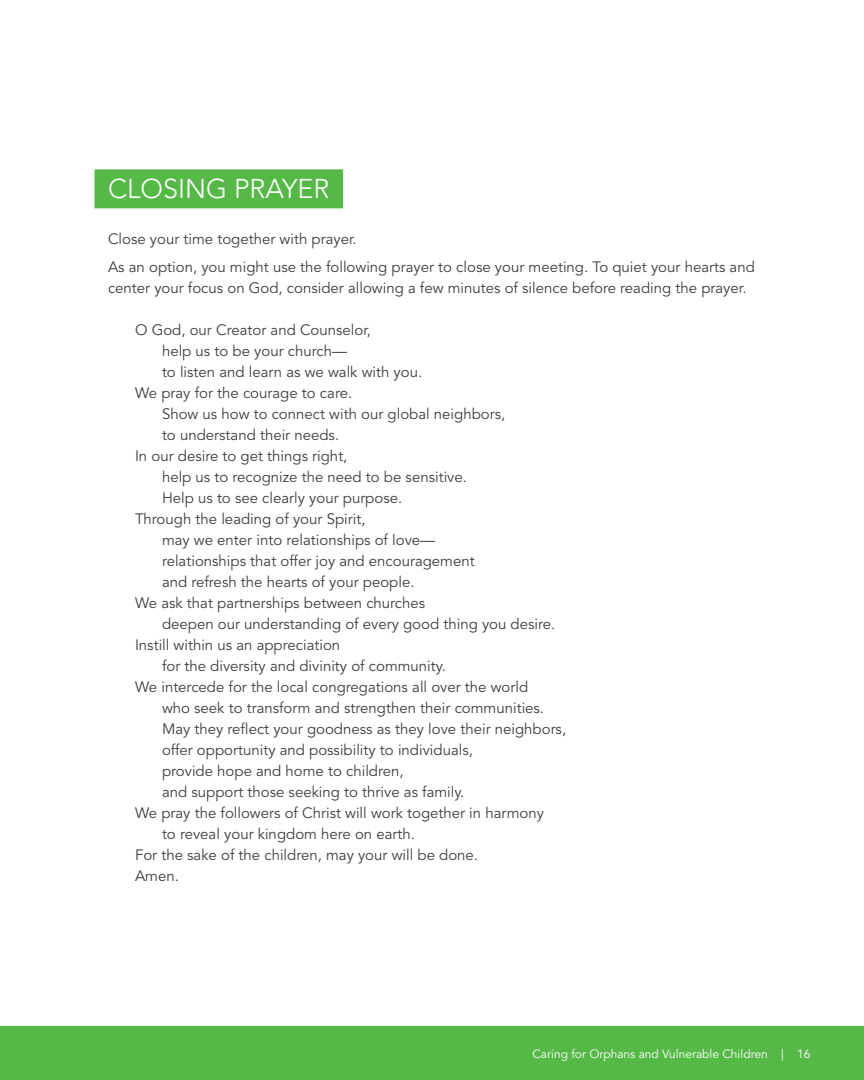
<style>
.page{position:relative;width:864px;height:1080px;background:#fff}
.page>*{position:absolute;margin:0;border:0;box-sizing:border-box;transform-origin:0 0}
.headline_green_block{font:300 27px "Avenir LT Std";color:#fff}
.closing_prayer{font:15px "Avenir LT Std";color:#3e3e3f}
.body_text{font:15px/21px "Avenir LT Std";color:#3e3e3f}
.t1{font:12px "Avenir LT Std";color:#fff}
</style>
<div class="page">
<div style="left:0;top:1026px;width:864px;height:54px;background:#56b947"></div>
<div style="left:94px;top:169px;width:249px;height:39px;background:#56b947"></div>
<p class="headline_green_block" style="left:108px;top:173px;width:223px">CLOSING PRAYER</p>
<p class="body_text" style="left:108px;top:229px;width:250px">Close your time together with prayer.</p>
<p class="body_text" style="left:108px;top:256px;width:648px">As an option, you might use the following prayer to close your meeting. To quiet your hearts and center your focus on God, consider allowing a few minutes of silence before reading the prayer.</p>
<p class="closing_prayer" style="left:135px;top:321px;width:238px">O God, our Creator and Counselor,</p>
<p class="closing_prayer" style="left:162px;top:342px;width:187px">help us to be your church—</p>
<p class="closing_prayer" style="left:162px;top:363px;width:262px">to listen and learn as we walk with you.</p>
<p class="closing_prayer" style="left:135px;top:384px;width:219px">We pray for the courage to care.</p>
<p class="closing_prayer" style="left:162px;top:405px;width:345px">Show us how to connect with our global neighbors,</p>
<p class="closing_prayer" style="left:162px;top:426px;width:179px">to understand their needs.</p>
<p class="closing_prayer" style="left:135px;top:447px;width:214px">In our desire to get things right,</p>
<p class="closing_prayer" style="left:162px;top:468px;width:307px">help us to recognize the need to be sensitive.</p>
<p class="closing_prayer" style="left:162px;top:489px;width:242px">Help us to see clearly your purpose.</p>
<p class="closing_prayer" style="left:135px;top:510px;width:232px">Through the leading of your Spirit,</p>
<p class="closing_prayer" style="left:162px;top:531px;width:275px">may we enter into relationships of love—</p>
<p class="closing_prayer" style="left:162px;top:552px;width:314px">relationships that offer joy and encouragement</p>
<p class="closing_prayer" style="left:162px;top:573px;width:254px">and refresh the hearts of your people.</p>
<p class="closing_prayer" style="left:135px;top:594px;width:292px">We ask that partnerships between churches</p>
<p class="closing_prayer" style="left:162px;top:615px;width:395px">deepen our understanding of every good thing you desire.</p>
<p class="closing_prayer" style="left:135px;top:636px;width:207px">Instill within us an appreciation</p>
<p class="closing_prayer" style="left:162px;top:657px;width:285px">for the diversity and divinity of community.</p>
<p class="closing_prayer" style="left:135px;top:678px;width:395px">We intercede for the local congregations all over the world</p>
<p class="closing_prayer" style="left:162px;top:699px;width:384px">who seek to transform and strengthen their communities.</p>
<p class="closing_prayer" style="left:162px;top:720px;width:406px">May they reflect your goodness as they love their neighbors,</p>
<p class="closing_prayer" style="left:162px;top:741px;width:313px">offer opportunity and possibility to individuals,</p>
<p class="closing_prayer" style="left:162px;top:762px;width:243px">provide hope and home to children,</p>
<p class="closing_prayer" style="left:162px;top:783px;width:304px">and support those seeking to thrive as family.</p>
<p class="closing_prayer" style="left:135px;top:804px;width:411px">We pray the followers of Christ will work together in harmony</p>
<p class="closing_prayer" style="left:162px;top:825px;width:255px">to reveal your kingdom here on earth.</p>
<p class="closing_prayer" style="left:135px;top:846px;width:345px">For the sake of the children, may your will be done.</p>
<p class="closing_prayer" style="left:135px;top:867px;width:45px">Amen.</p>
<p class="t1" style="left:533px;top:1047px;width:280px">Caring for Orphans and Vulnerable Children | 16</p>
</div>
